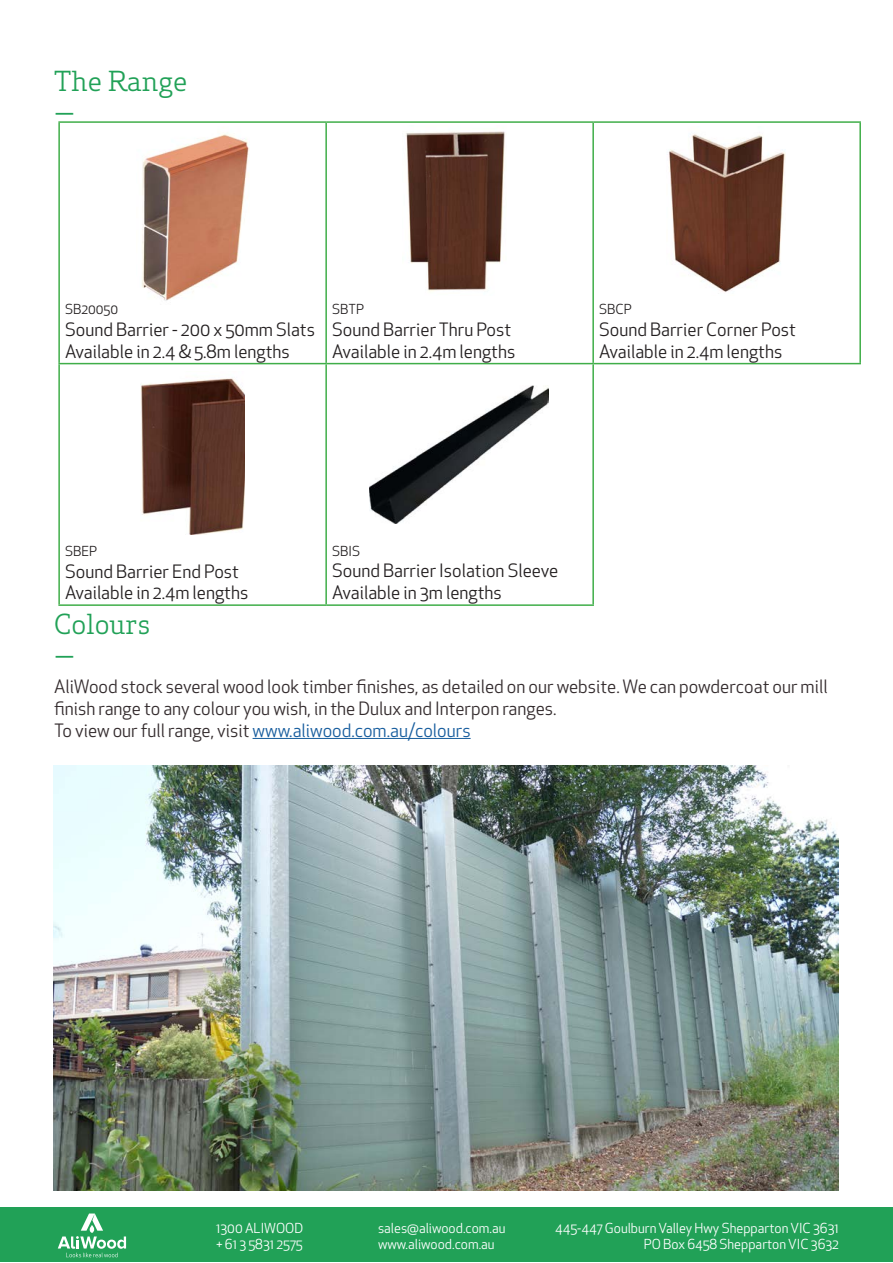
<style>
.page{position:relative;width:893px;height:1263px;background:#fff}
.page>*{position:absolute;margin:0;border:0;box-sizing:border-box;transform-origin:0 0}
.t1{font:27px/32.4px "Apex Serif";color:#21a157}
.t2{font:18px/21.6px "Apex New";color:#231f20}
.t3{font:18px/21.6px "Apex New";color:#332b2d}
.t4{font:13.5px "Apex New";color:#fff}
.t5{font:13.5px "Apex New";color:#231f20}
.s1{color:#175d9e}
</style>
<div class="page">
<div style="left:0;top:1207px;width:893px;height:55px;background:#21a157"></div>
<svg style="left:58px;top:1213px;width:68px;height:44px"></svg>
<img style="left:54px;top:765px;width:785px;height:426px">
<hr style="left:58px;top:121px;width:268px;height:2px;background:#40ae49">
<hr style="left:58px;top:123px;width:2px;height:240px;background:#40ae49">
<hr style="left:593px;top:121px;width:268px;height:2px;background:#40ae49">
<hr style="left:859px;top:123px;width:2px;height:240px;background:#40ae49">
<hr style="left:58px;top:363px;width:268px;height:1px;background:#40ae49">
<hr style="left:58px;top:364px;width:2px;height:240px;background:#40ae49">
<hr style="left:593px;top:363px;width:268px;height:1px;background:#40ae49">
<hr style="left:58px;top:604px;width:268px;height:2px;background:#40ae49">
<hr style="left:326px;top:121px;width:267px;height:2px;background:#40ae49">
<hr style="left:325px;top:123px;width:2px;height:240px;background:#40ae49">
<hr style="left:592px;top:123px;width:2px;height:240px;background:#40ae49">
<hr style="left:326px;top:363px;width:267px;height:1px;background:#40ae49">
<hr style="left:325px;top:364px;width:2px;height:240px;background:#40ae49">
<hr style="left:592px;top:364px;width:2px;height:240px;background:#40ae49">
<hr style="left:326px;top:604px;width:268px;height:2px;background:#40ae49">
<img style="left:142px;top:134px;width:107px;height:167px">
<img style="left:669px;top:134px;width:117px;height:158px">
<img style="left:141px;top:378px;width:104px;height:156px">
<img style="left:370px;top:385px;width:178px;height:139px">
<img style="left:405px;top:131px;width:100px;height:161px">
<hr style="left:253px;top:738px;width:218px;height:1px;background:#175d9e">
<h1 class="t1" style="left:54px;top:64px;width:135px">The Range —</h1>
<p class="t5" style="left:65px;top:301px;width:55px">SB20050</p>
<p class="t2" style="left:65px;top:319px;width:251px">Sound Barrier - 200 x 50mm Slats<br>Available in 2.4 &amp; 5.8m lengths</p>
<p class="t5" style="left:332px;top:301px;width:33px">SBTP</p>
<p class="t2" style="left:332px;top:319px;width:185px">Sound Barrier Thru Post<br>Available in 2.4m lengths</p>
<p class="t5" style="left:599px;top:301px;width:34px">SBCP</p>
<p class="t2" style="left:599px;top:319px;width:198px">Sound Barrier Corner Post<br>Available in 2.4m lengths</p>
<p class="t5" style="left:65px;top:542px;width:33px">SBEP</p>
<p class="t2" style="left:65px;top:560px;width:185px">Sound Barrier End Post<br>Available in 2.4m lengths</p>
<h1 class="t1" style="left:54px;top:607px;width:98px">Colours —</h1>
<p class="t5" style="left:332px;top:542px;width:29px">SBIS</p>
<p class="t2" style="left:332px;top:560px;width:228px">Sound Barrier Isolation Sleeve<br>Available in 3m lengths</p>
<p class="t3" style="left:54px;top:676px;width:775px">AliWood stock several wood look timber finishes, as detailed on our website. We can powdercoat our mill finish range to any colour you wish, in the Dulux and Interpon ranges.<br>To view our full range, visit <span class="s1">www.aliwood.com.au/colours</span></p>
<p class="t4" style="left:216px;top:1219px;width:89px">1300 ALIWOOD</p>
<p class="t4" style="left:378px;top:1219px;width:129px">sales@aliwood.com.au</p>
<p class="t4" style="left:555px;top:1219px;width:285px">445-447 Goulburn Valley Hwy Shepparton VIC 3631</p>
<p class="t4" style="left:216px;top:1235px;width:88px">+ 61 3 5831 2575</p>
<p class="t4" style="left:378px;top:1235px;width:118px">www.aliwood.com.au</p>
<p class="t4" style="left:644px;top:1235px;width:197px">PO Box 6458 Shepparton VIC 3632</p>
</div>
